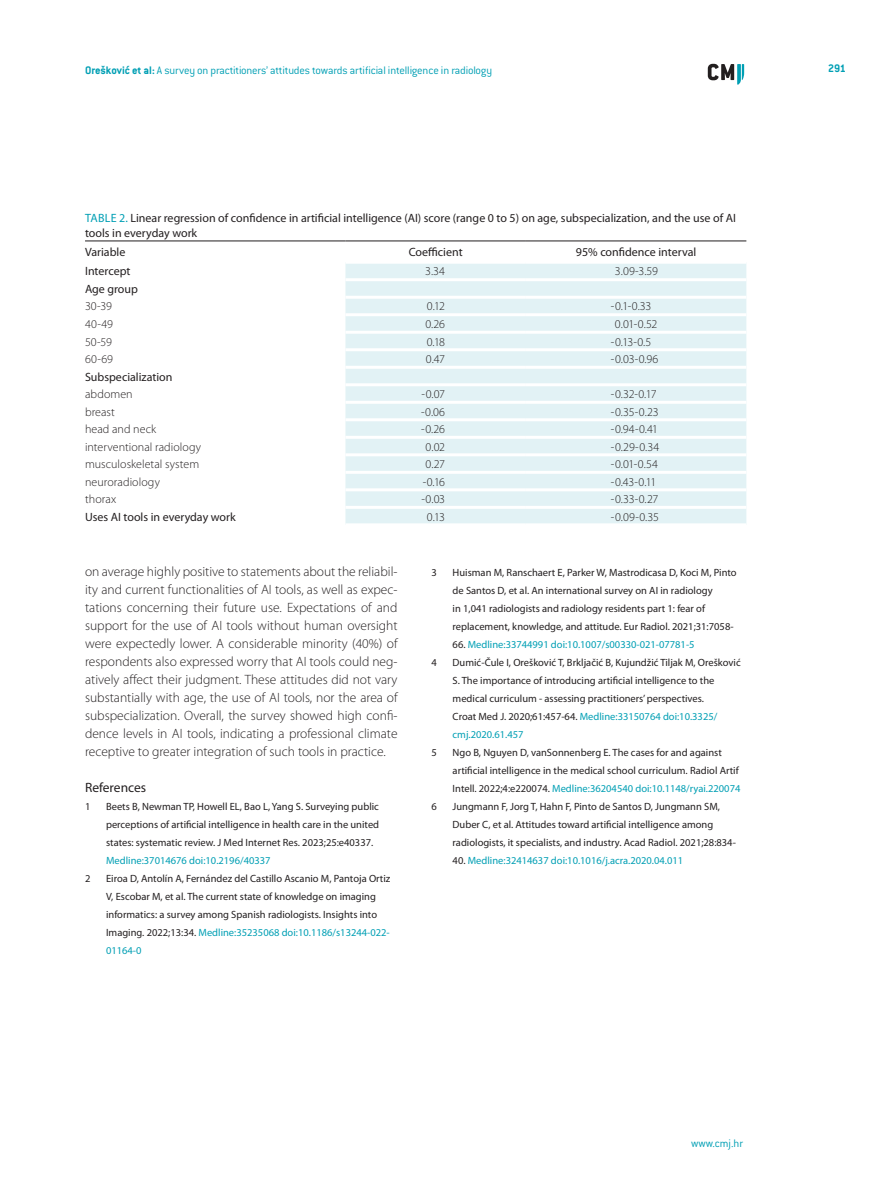
<style>
.page{position:relative;width:893px;height:1191px;background:#fff}
.page>*{position:absolute;margin:0;border:0;box-sizing:border-box;transform-origin:0 0}
.t1{font:300 13.5px/18px "Myriad Pro";color:#231f20;text-align:justify}
.t2{font:13.5px "Myriad Pro";color:#231f20}
.t3{font:300 12px "Myriad Pro";letter-spacing:.005em;color:#231f20}
.t4{font:12px/15px "Myriad Pro";color:#231f20}
.t5{font:300 12px "ITC Conduit LTCE";letter-spacing:-.015em;color:#009fb4}
.t6{font:700 12px "ITC Conduit LTCE";color:#009fb4}
.t7{font:10.5px/18px "Myriad Pro";color:#231f20}
.t8{font:10.5px "Myriad Pro";color:#009fb4}
.s1{font-weight:700}
.s2{color:#009fb4}
.s3{color:#231f20}
</style>
<div class="page">
<svg style="left:708px;top:64px;width:36px;height:21px"></svg>
<div style="left:345px;top:264px;width:401px;height:259px;background:#e2f2f5"></div>
<hr style="left:345px;top:278px;width:181px;height:3px;background:#fff">
<hr style="left:526px;top:278px;width:220px;height:3px;background:#fff">
<hr style="left:345px;top:296px;width:181px;height:3px;background:#fff">
<hr style="left:526px;top:296px;width:220px;height:3px;background:#fff">
<hr style="left:345px;top:313px;width:181px;height:3px;background:#fff">
<hr style="left:526px;top:313px;width:220px;height:3px;background:#fff">
<hr style="left:345px;top:331px;width:181px;height:3px;background:#fff">
<hr style="left:526px;top:331px;width:220px;height:3px;background:#fff">
<hr style="left:345px;top:348px;width:181px;height:3px;background:#fff">
<hr style="left:526px;top:348px;width:220px;height:3px;background:#fff">
<hr style="left:345px;top:366px;width:181px;height:3px;background:#fff">
<hr style="left:526px;top:366px;width:220px;height:3px;background:#fff">
<hr style="left:345px;top:383px;width:181px;height:3px;background:#fff">
<hr style="left:526px;top:383px;width:220px;height:3px;background:#fff">
<hr style="left:345px;top:401px;width:181px;height:3px;background:#fff">
<hr style="left:526px;top:401px;width:220px;height:3px;background:#fff">
<hr style="left:345px;top:418px;width:181px;height:3px;background:#fff">
<hr style="left:526px;top:418px;width:220px;height:3px;background:#fff">
<hr style="left:345px;top:436px;width:181px;height:3px;background:#fff">
<hr style="left:526px;top:436px;width:220px;height:3px;background:#fff">
<hr style="left:345px;top:453px;width:181px;height:3px;background:#fff">
<hr style="left:526px;top:453px;width:220px;height:3px;background:#fff">
<hr style="left:345px;top:471px;width:181px;height:3px;background:#fff">
<hr style="left:526px;top:471px;width:220px;height:3px;background:#fff">
<hr style="left:345px;top:488px;width:181px;height:3px;background:#fff">
<hr style="left:526px;top:488px;width:220px;height:3px;background:#fff">
<hr style="left:345px;top:506px;width:181px;height:3px;background:#fff">
<hr style="left:526px;top:506px;width:220px;height:3px;background:#fff">
<hr style="left:85px;top:241px;width:260px;height:1px;background:#231f20">
<hr style="left:345px;top:241px;width:181px;height:1px;background:#231f20">
<hr style="left:526px;top:241px;width:220px;height:1px;background:#231f20">
<p class="t5" style="left:85px;top:63px;width:409px"><span class="s1">Orešković et al:</span> A survey on practitioners’ attitudes towards artificial intelligence in radiology</p>
<p class="t6" style="left:828px;top:61px;width:19px">291</p>
<p class="t4" style="left:85px;top:210px;width:652px"><span class="s2">Table 2.</span> Linear regression of confidence in artificial intelligence (AI) score (range 0 to 5) on age, subspecialization, and the use of AI tools in everyday work</p>
<p class="t4" style="left:85px;top:244px;width:42px">Variable</p>
<p class="t4" style="left:409px;top:244px;width:55px">Coefficient</p>
<p class="t4" style="left:576px;top:244px;width:122px">95% confidence interval</p>
<p class="t4" style="left:85px;top:264px;width:47px">Intercept</p>
<p class="t3" style="left:425px;top:264px;width:21px">3.34</p>
<p class="t3" style="left:615px;top:264px;width:44px">3.09-3.59</p>
<p class="t4" style="left:85px;top:281px;width:54px">Age group</p>
<p class="t3" style="left:85px;top:299px;width:28px">30-39</p>
<p class="t3" style="left:427px;top:299px;width:20px">0.12</p>
<p class="t3" style="left:611px;top:299px;width:42px">-0.1-0.33</p>
<p class="t3" style="left:85px;top:317px;width:29px">40-49</p>
<p class="t3" style="left:425px;top:317px;width:21px">0.26</p>
<p class="t3" style="left:615px;top:317px;width:44px">0.01-0.52</p>
<p class="t3" style="left:85px;top:334px;width:28px">50-59</p>
<p class="t3" style="left:427px;top:334px;width:20px">0.18</p>
<p class="t3" style="left:611px;top:334px;width:42px">-0.13-0.5</p>
<p class="t3" style="left:85px;top:352px;width:30px">60-69</p>
<p class="t3" style="left:426px;top:352px;width:21px">0.47</p>
<p class="t3" style="left:611px;top:352px;width:49px">-0.03-0.96</p>
<p class="t4" style="left:85px;top:369px;width:89px">Subspecialization</p>
<p class="t3" style="left:85px;top:387px;width:49px">abdomen</p>
<p class="t3" style="left:422px;top:387px;width:25px">-0.07</p>
<p class="t3" style="left:611px;top:387px;width:47px">-0.32-0.17</p>
<p class="t3" style="left:85px;top:404px;width:31px">breast</p>
<p class="t3" style="left:421px;top:404px;width:26px">-0.06</p>
<p class="t3" style="left:611px;top:404px;width:49px">-0.35-0.23</p>
<p class="t3" style="left:85px;top:422px;width:73px">head and neck</p>
<p class="t3" style="left:421px;top:422px;width:25px">-0.26</p>
<p class="t3" style="left:611px;top:422px;width:49px">-0.94-0.41</p>
<p class="t3" style="left:85px;top:439px;width:118px">interventional radiology</p>
<p class="t3" style="left:426px;top:439px;width:21px">0.02</p>
<p class="t3" style="left:611px;top:439px;width:50px">-0.29-0.34</p>
<p class="t3" style="left:85px;top:457px;width:116px">musculoskeletal system</p>
<p class="t3" style="left:425px;top:457px;width:21px">0.27</p>
<p class="t3" style="left:611px;top:457px;width:48px">-0.01-0.54</p>
<p class="t3" style="left:85px;top:474px;width:76px">neuroradiology</p>
<p class="t3" style="left:423px;top:474px;width:24px">-0.16</p>
<p class="t3" style="left:611px;top:474px;width:47px">-0.43-0.11</p>
<p class="t3" style="left:85px;top:492px;width:33px">thorax</p>
<p class="t3" style="left:422px;top:492px;width:25px">-0.03</p>
<p class="t3" style="left:611px;top:492px;width:49px">-0.33-0.27</p>
<p class="t4" style="left:85px;top:509px;width:152px">Uses AI tools in everyday work</p>
<p class="t3" style="left:427px;top:509px;width:20px">0.13</p>
<p class="t3" style="left:611px;top:509px;width:49px">-0.09-0.35</p>
<p class="t1" style="left:85px;top:562px;width:314px">on average highly positive to statements about the reliabil&shy;ity and current functionalities of AI tools, as well as expec&shy;tations concerning their future use. Expectations of and support for the use of AI tools without human oversight were expectedly lower. A considerable minority (40%) of respondents also expressed worry that AI tools could neg&shy;atively affect their judgment. These attitudes did not vary substantially with age, the use of AI tools, nor the area of subspecialization. Overall, the survey showed high confi&shy;dence levels in AI tools, indicating a professional climate receptive to greater integration of such tools in practice.</p>
<p class="t2" style="left:85px;top:779px;width:63px">References</p>
<p class="t7" style="left:85px;top:797px;width:7px">1</p>
<p class="t7" style="left:106px;top:797px;width:275px;text-align:justify">Beets B, Newman TP, Howell EL, Bao L, Yang S. Surveying public perceptions of artificial intelligence in health care in the united states: systematic review. J Med Internet Res. 2023;25:e40337.</p>
<p class="t8" style="left:106px;top:854px;width:166px">Medline:37014676 doi:10.2196/40337</p>
<p class="t7" style="left:106px;top:869px;width:286px;text-indent:-21px">2 Eiroa D, Antolín A, Fernández del Castillo Ascanio M, Pantoja Ortiz V, Escobar M, et al. The current state of knowledge on imaging informatics: a survey among Spanish radiologists. Insights into Imaging. 2022;13:34. <span class="s2">Medline:35235068 doi:10.1186/s13244-022- 01164-0</span></p>
<p class="t7" style="left:432px;top:563px;width:7px">3</p>
<p class="t7" style="left:453px;top:563px;width:286px">Huisman M, Ranschaert E, Parker W, Mastrodicasa D, Koci M, Pinto de Santos D, et al. An international survey on AI in radiology<br>in 1,041 radiologists and radiology residents part 1: fear of replacement, knowledge, and attitude. Eur Radiol. 2021;31:7058-</p>
<p class="t8" style="left:453px;top:638px;width:244px"><span class="s3">66.</span> Medline:33744991 doi:10.1007/s00330-021-07781-5</p>
<p class="t7" style="left:432px;top:653px;width:7px">4</p>
<p class="t7" style="left:453px;top:653px;width:290px">Dumić-Čule I, Orešković T, Brkljačić B, Kujundžić Tiljak M, Orešković S. The importance of introducing artificial intelligence to the medical curriculum - assessing practitioners’ perspectives.<br>Croat Med J. 2020;61:457-64. <span class="s2">Medline:33150764 doi:10.3325/ cmj.2020.61.457</span></p>
<p class="t7" style="left:432px;top:743px;width:7px">5</p>
<p class="t7" style="left:453px;top:743px;width:289px">Ngo B, Nguyen D, vanSonnenberg E. The cases for and against artificial intelligence in the medical school curriculum. Radiol Artif<br>Intell. 2022;4:e220074. <span class="s2">Medline:36204540 doi:10.1148/ryai.220074</span></p>
<p class="t7" style="left:432px;top:797px;width:7px">6</p>
<p class="t7" style="left:453px;top:797px;width:285px">Jungmann F, Jorg T, Hahn F, Pinto de Santos D, Jungmann SM,<br>Duber C, et al. Attitudes toward artificial intelligence among radiologists, it specialists, and industry. Acad Radiol. 2021;28:834-</p>
<p class="t8" style="left:453px;top:854px;width:232px"><span class="s3">40.</span> Medline:32414637 doi:10.1016/j.acra.2020.04.011</p>
<p class="t5" style="left:691px;top:1136px;width:54px">www.cmj.hr</p>
</div>
